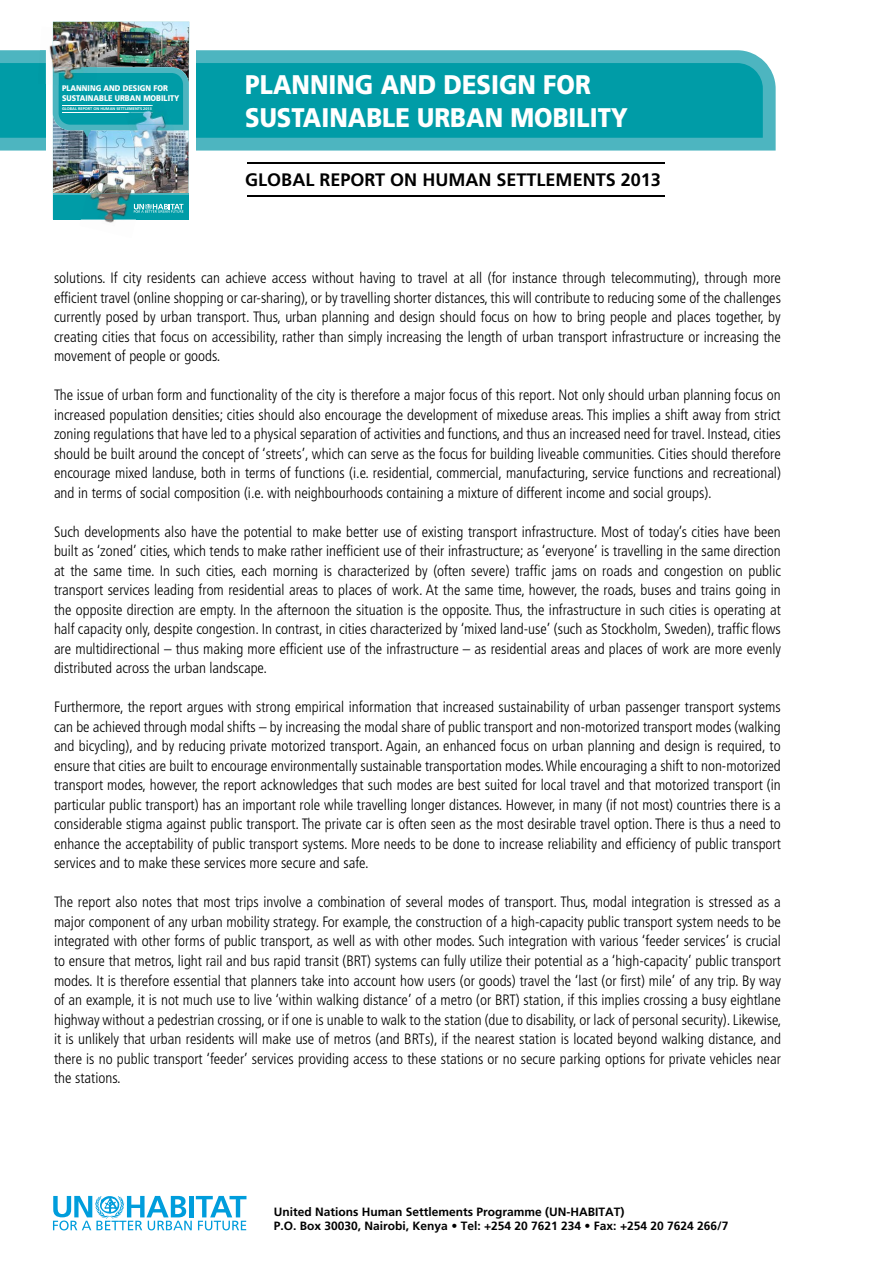
<style>
.page{position:relative;width:893px;height:1263px;background:#fff}
.page>*{position:absolute;margin:0;border:0;box-sizing:border-box;transform-origin:0 0}
.t1{font:900 27px/32.4px "Frutiger LT Std";color:#fff;scale:.88 1}
.t2{font:700 18px "Frutiger LT Std";color:#000}
.t3{font:300 condensed 15px/19.5px "Frutiger LT Std";color:#000;text-align:justify}
.t4{font:700 12px/14.4px "Frutiger LT Std";color:#000}
.t5{font:900 8.25px/9.9px "Frutiger LT Std";color:#fff;scale:.88 1}
.t6{font:700 3.9px "Frutiger LT Std";color:#fff}
.t7{font:700 3.75px "Frutiger LT Std";color:#fff}
</style>
<div class="page">
<svg style="left:0;top:50px;width:776px;height:101px;background:#18a4ae"></svg>
<hr style="left:247px;top:163px;width:417px;height:1px;background:#000">
<hr style="left:247px;top:195px;width:417px;height:1px;background:#000">
<div style="left:46px;top:15px;width:149px;height:211px;background:#fff"></div>
<img style="left:38px;top:63px;width:8px;height:21px">
<svg style="left:39px;top:50px;width:7px;height:13px"></svg>
<img style="left:49px;top:27px;width:4px;height:58px">
<img style="left:79px;top:219px;width:35px;height:4px">
<img style="left:53px;top:22px;width:136px;height:197px">
<img style="left:87px;top:194px;width:55px;height:1px">
<img style="left:81px;top:219px;width:55px;height:1px">
<svg style="left:53px;top:1196px;width:193px;height:34px"></svg>
<p class="t5" style="left:62px;top:83px;width:135px">PLANNING AND DESIGN FOR<br>SUSTAINABLE URBAN MOBILITY</p>
<p class="t6" style="left:62px;top:106px;width:91px">GLOBAL REPORT ON HUMAN SETTLEMENTS 2013</p>
<p class="t7" style="left:59px;top:108px;width:88px">GLOBAL REPORT ON HUMAN SETTLEMENTS 2013</p>
<h1 class="t1" style="left:245px;top:69px;width:437px">PLANNING AND DESIGN FOR<br>SUSTAINABLE URBAN MOBILITY</h1>
<p class="t2" style="left:245px;top:169px;width:417px">GLOBAL REPORT ON HUMAN SETTLEMENTS 2013</p>
<p class="t3" style="left:54px;top:269px;width:728px">solutions. If city residents can achieve access without having to travel at all (for instance through telecommuting), through more efficient travel (online shopping or car-sharing), or by travelling shorter distances, this will contribute to reducing some of the challenges currently posed by urban transport. Thus, urban planning and design should focus on how to bring people and places together, by creating cities that focus on accessibility, rather than simply increasing the length of urban transport infrastructure or increasing the movement of people or goods.</p>
<p class="t3" style="left:54px;top:386px;width:728px">The issue of urban form and functionality of the city is therefore a major focus of this report. Not only should urban planning focus on increased population densities; cities should also encourage the development of mixeduse areas. This implies a shift away from strict zoning regulations that have led to a physical separation of activities and functions, and thus an increased need for travel. Instead, cities should be built around the concept of ‘streets’, which can serve as the focus for building liveable communities. Cities should therefore encourage mixed landuse, both in terms of functions (i.e. residential, commercial, manufacturing, service functions and recreational) and in terms of social composition (i.e. with neighbourhoods containing a mixture of different income and social groups).</p>
<p class="t3" style="left:54px;top:522px;width:728px">Such developments also have the potential to make better use of existing transport infrastructure. Most of today’s cities have been built as ‘zoned’ cities, which tends to make rather inefficient use of their infrastructure; as ‘everyone’ is travelling in the same direction at the same time. In such cities, each morning is characterized by (often severe) traffic jams on roads and congestion on public transport services leading from residential areas to places of work. At the same time, however, the roads, buses and trains going in the opposite direction are empty. In the afternoon the situation is the opposite. Thus, the infrastructure in such cities is operating at half capacity only, despite congestion. In contrast, in cities characterized by ‘mixed land-use’ (such as Stockholm, Sweden), traffic flows are multidirectional – thus making more efficient use of the infrastructure – as residential areas and places of work are more evenly distributed across the urban landscape.</p>
<p class="t3" style="left:54px;top:698px;width:728px">Furthermore, the report argues with strong empirical information that increased sustainability of urban passenger transport systems can be achieved through modal shifts – by increasing the modal share of public transport and non-motorized transport modes (walking and bicycling), and by reducing private motorized transport. Again, an enhanced focus on urban planning and design is required, to ensure that cities are built to encourage environmentally sustainable transportation modes. While encouraging a shift to non-motorized transport modes, however, the report acknowledges that such modes are best suited for local travel and that motorized transport (in particular public transport) has an important role while travelling longer distances. However, in many (if not most) countries there is a considerable stigma against public transport. The private car is often seen as the most desirable travel option. There is thus a need to enhance the acceptability of public transport systems. More needs to be done to increase reliability and efficiency of public transport services and to make these services more secure and safe.</p>
<p class="t3" style="left:54px;top:893px;width:729px">The report also notes that most trips involve a combination of several modes of transport. Thus, modal integration is stressed as a major component of any urban mobility strategy. For example, the construction of a high-capacity public transport system needs to be integrated with other forms of public transport, as well as with other modes. Such integration with various ‘feeder services’ is crucial to ensure that metros, light rail and bus rapid transit (BRT) systems can fully utilize their potential as a ‘high-capacity’ public transport modes. It is therefore essential that planners take into account how users (or goods) travel the ‘last (or first) mile’ of any trip. By way of an example, it is not much use to live ‘within walking distance’ of a metro (or BRT) station, if this implies crossing a busy eightlane highway without a pedestrian crossing, or if one is unable to walk to the station (due to disability, or lack of personal security). Likewise, it is unlikely that urban residents will make use of metros (and BRTs), if the nearest station is located beyond walking distance, and there is no public transport ‘feeder’ services providing access to these stations or no secure parking options for private vehicles near the stations.</p>
<p class="t4" style="left:274px;top:1205px;width:456px">United Nations Human Settlements Programme (UN-HABITAT)<br>P.O. Box 30030, Nairobi, Kenya • Tel: +254 20 7621 234 • Fax: +254 20 7624 266/7</p>
</div>
